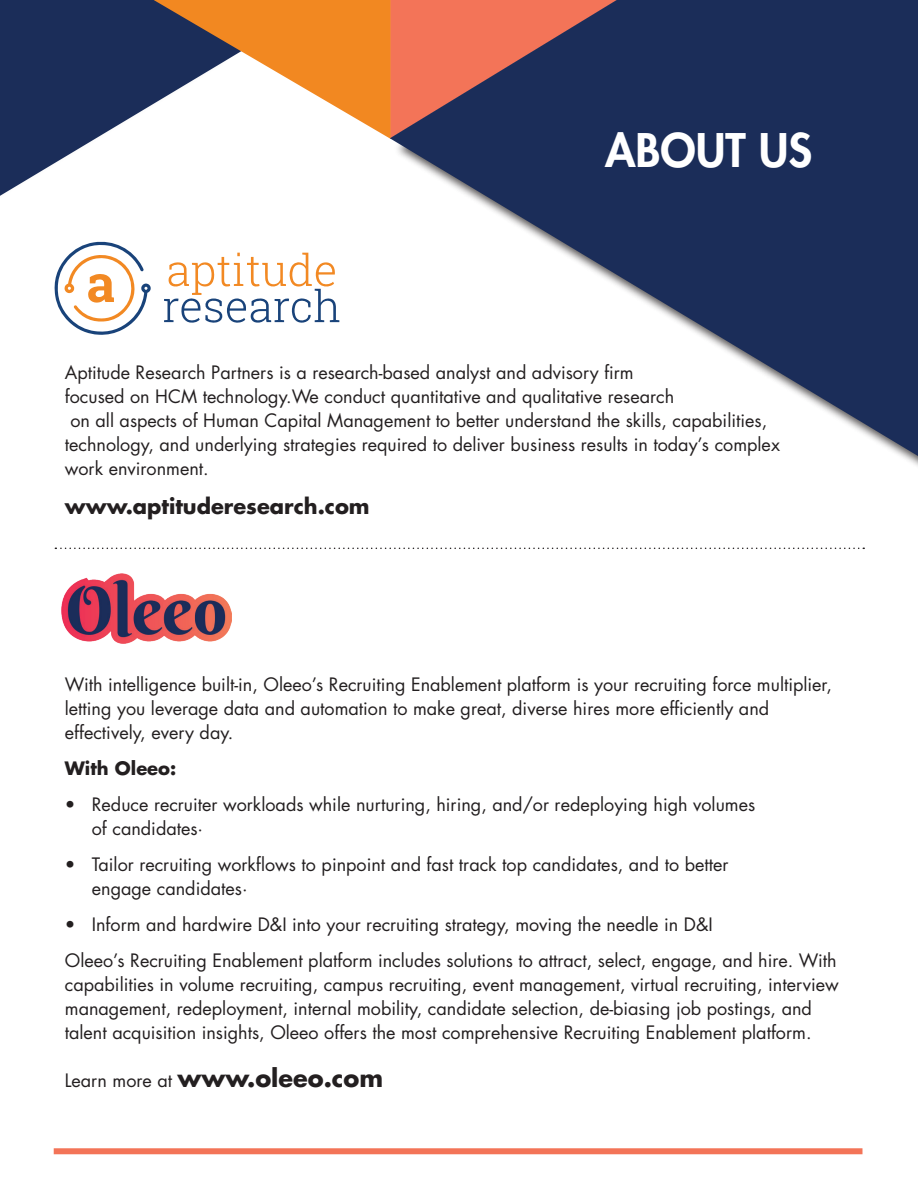
<style>
.page{position:relative;width:918px;height:1188px;background:#fff}
.page>*{position:absolute;margin:0;border:0;box-sizing:border-box;transform-origin:0 0}
.t1{font:800 45px "Futura Std";color:#fff}
.t2{font:700 24px "Futura Std";color:#231f20}
.t3{font:700 21px "Futura Std";color:#231f20}
.t4{font:18px/24px "Futura Std";color:#231f20}
.t5{font:700 18px "Futura Std";color:#231f20}
.s1{font-weight:400;font-size:18px}
</style>
<div class="page">
<svg style="left:0;top:0;width:154px;height:196px;fill:#1b2d59"></svg>
<svg style="left:154px;top:0;width:236px;height:139px"></svg>
<svg style="left:390px;top:0;width:528px;height:456px;fill:#1b2d59"></svg>
<img style="left:62px;top:573px;width:169px;height:71px">
<svg style="left:55px;top:241px;width:284px;height:94px"></svg>
<svg style="left:55px;top:548px;width:809px;height:1px"></svg>
<div style="left:54px;top:1148px;width:808px;height:6px;background:#f37458"></div>
<h1 class="t1" style="left:605px;top:122px;width:209px">ABOUT US</h1>
<p class="t4" style="left:65px;top:360px;width:570px">Aptitude Research Partners is a research-based analyst and advisory firm</p>
<p class="t4" style="left:65px;top:384px;width:611px">focused on HCM technology.We conduct quantitative and qualitative research</p>
<p class="t4" style="left:70px;top:408px;width:698px">on all aspects of Human Capital Management to better understand the skills, capabilities,</p>
<p class="t4" style="left:65px;top:432px;width:717px">technology, and underlying strategies required to deliver business results in today’s complex</p>
<p class="t4" style="left:65px;top:456px;width:145px">work environment.</p>
<p class="t3" style="left:65px;top:492px;width:306px">www.aptituderesearch.com</p>
<p class="t4" style="left:65px;top:673px;width:769px">With intelligence built-in, Oleeo’s Recruiting Enablement platform is your recruiting force multiplier, letting you leverage data and automation to make great, diverse hires more efficiently and effectively, every day.</p>
<p class="t5" style="left:65px;top:756px;width:113px">With Oleeo:</p>
<p class="t4" style="left:92px;top:793px;width:665px;text-indent:-27px">• Reduce recruiter workloads while nurturing, hiring, and/or redeploying high volumes of candidates·</p>
<p class="t4" style="left:92px;top:852px;width:638px;text-indent:-27px">• Tailor recruiting workflows to pinpoint and fast track top candidates, and to better engage candidates·</p>
<p class="t4" style="left:65px;top:906px;width:773px;line-height:36px">• Inform and hardwire D&amp;I into your recruiting strategy, moving the needle in D&amp;I<br>Oleeo’s Recruiting Enablement platform includes solutions to attract, select, engage, and hire. With</p>
<p class="t4" style="left:65px;top:972px;width:776px">capabilities in volume recruiting, campus recruiting, event management, virtual recruiting, interview management, redeployment, internal mobility, candidate selection, de-biasing job postings, and talent acquisition insights, Oleeo offers the most comprehensive Recruiting Enablement platform.</p>
<h2 class="t2" style="left:65px;top:1062px;width:320px"><span class="s1">Learn more at</span> www.oleeo.com</h2>
</div>
